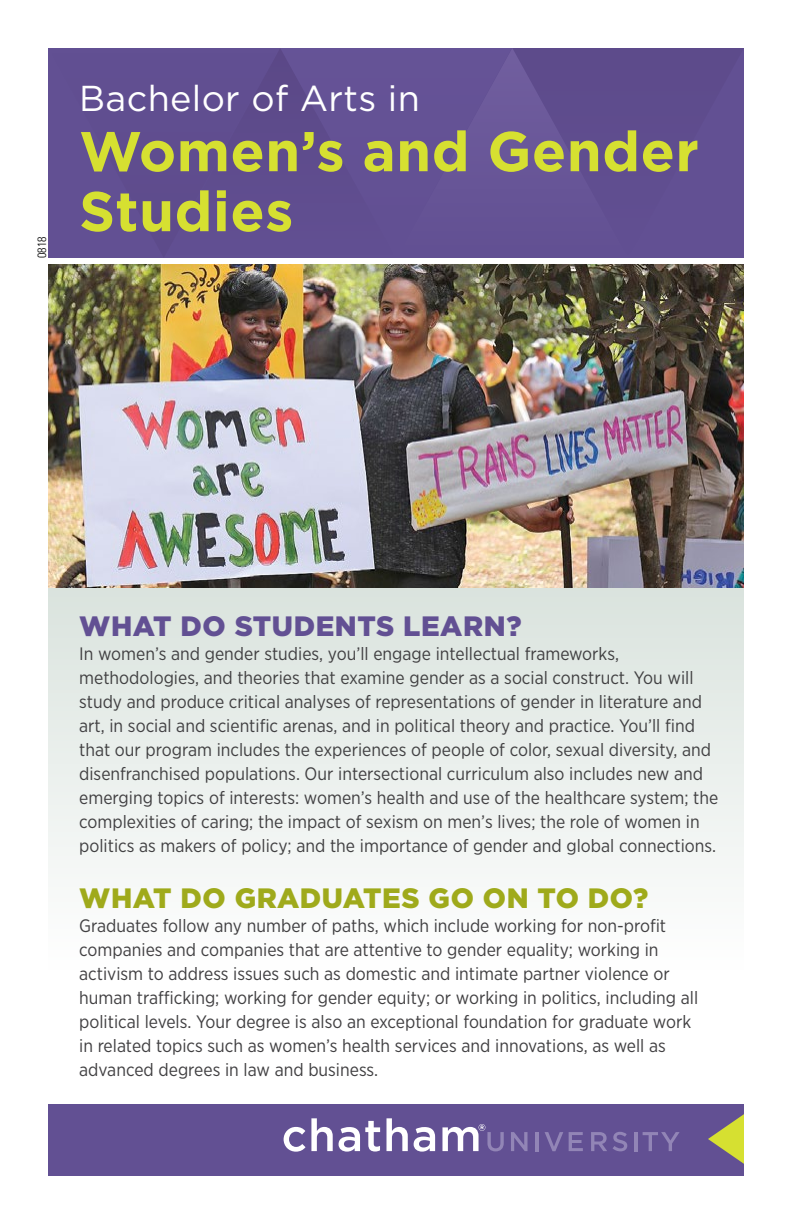
<style>
.page{position:relative;width:792px;height:1224px;background:#fff}
.page>*{position:absolute;margin:0;border:0;box-sizing:border-box;transform-origin:0 0}
.t1{font:700 56px/60px "Gotham";letter-spacing:.01em;color:#d6e031}
.t2{font:36px "Gotham";letter-spacing:.01em;color:#fff}
.t3{font:900 28px "Gotham";letter-spacing:.02em;color:#9faa1b}
.t4{font:900 28px "Gotham";letter-spacing:.02em;color:#625093}
.t5{font:18px/24px "Gotham Narrow";color:#414042}
.t6{font:300 condensed 12px "Univers";color:#000}
</style>
<div class="page">
<div style="left:48px;top:558px;width:696px;height:413px;background:linear-gradient(to bottom,#d7e1db,#fefefe)"></div>
<div style="left:512px;top:48px;width:232px;height:210px;background:#614f92"></div>
<svg style="left:280px;top:48px;width:232px;height:210px;fill:#645295"></svg>
<div style="left:48px;top:48px;width:232px;height:210px;background:#614e91"></div>
<div style="left:48px;top:1104px;width:696px;height:72px;background:#625093"></div>
<svg style="left:708px;top:1114px;width:36px;height:50px"></svg>
<svg style="left:284px;top:1118px;width:49px;height:34px"></svg>
<svg style="left:339px;top:1121px;width:41px;height:31px"></svg>
<svg style="left:387px;top:1118px;width:21px;height:33px"></svg>
<svg style="left:414px;top:1127px;width:21px;height:25px"></svg>
<svg style="left:511px;top:1132px;width:17px;height:19px"></svg>
<hr style="left:535px;top:1132px;width:4px;height:19px;background:#9285b6">
<svg style="left:545px;top:1132px;width:18px;height:19px"></svg>
<svg style="left:569px;top:1132px;width:14px;height:19px"></svg>
<svg style="left:591px;top:1132px;width:16px;height:19px"></svg>
<svg style="left:613px;top:1132px;width:14px;height:19px"></svg>
<hr style="left:634px;top:1132px;width:3px;height:19px;background:#9285b6">
<svg style="left:643px;top:1132px;width:37px;height:19px"></svg>
<svg style="left:442px;top:1124px;width:62px;height:27px"></svg>
<img style="left:48px;top:264px;width:696px;height:324px">
<p class="t6" style="left:35px;top:258px;width:23px;rotate:-90deg">0818</p>
<h2 class="t2" style="left:79px;top:79px;width:342px">Bachelor of Arts in</h2>
<h1 class="t1" style="left:79px;top:120px;width:621px">Women’s and Gender<br>Studies</h1>
<h3 class="t4" style="left:79px;top:610px;width:444px">WHAT DO STUDENTS LEARN?</h3>
<p class="t5" style="left:79px;top:641px;width:641px">In women’s and gender studies, you’ll engage intellectual frameworks, methodologies, and theories that examine gender as a social construct. You will study and produce critical analyses of representations of gender in literature and art, in social and scientific arenas, and in political theory and practice. You’ll find that our program includes the experiences of people of color, sexual diversity, and disenfranchised populations. Our intersectional curriculum also includes new and emerging topics of interests: women’s health and use of the healthcare system; the complexities of caring; the impact of sexism on men’s lives; the role of women in politics as makers of policy; and the importance of gender and global connections.</p>
<h3 class="t3" style="left:79px;top:882px;width:571px">WHAT DO GRADUATES GO ON TO DO?</h3>
<p class="t5" style="left:79px;top:913px;width:621px">Graduates follow any number of paths, which include working for non-profit companies and companies that are attentive to gender equality; working in activism to address issues such as domestic and intimate partner violence or human trafficking; working for gender equity; or working in politics, including all political levels. Your degree is also an exceptional foundation for graduate work in related topics such as women’s health services and innovations, as well as advanced degrees in law and business.</p>
</div>
